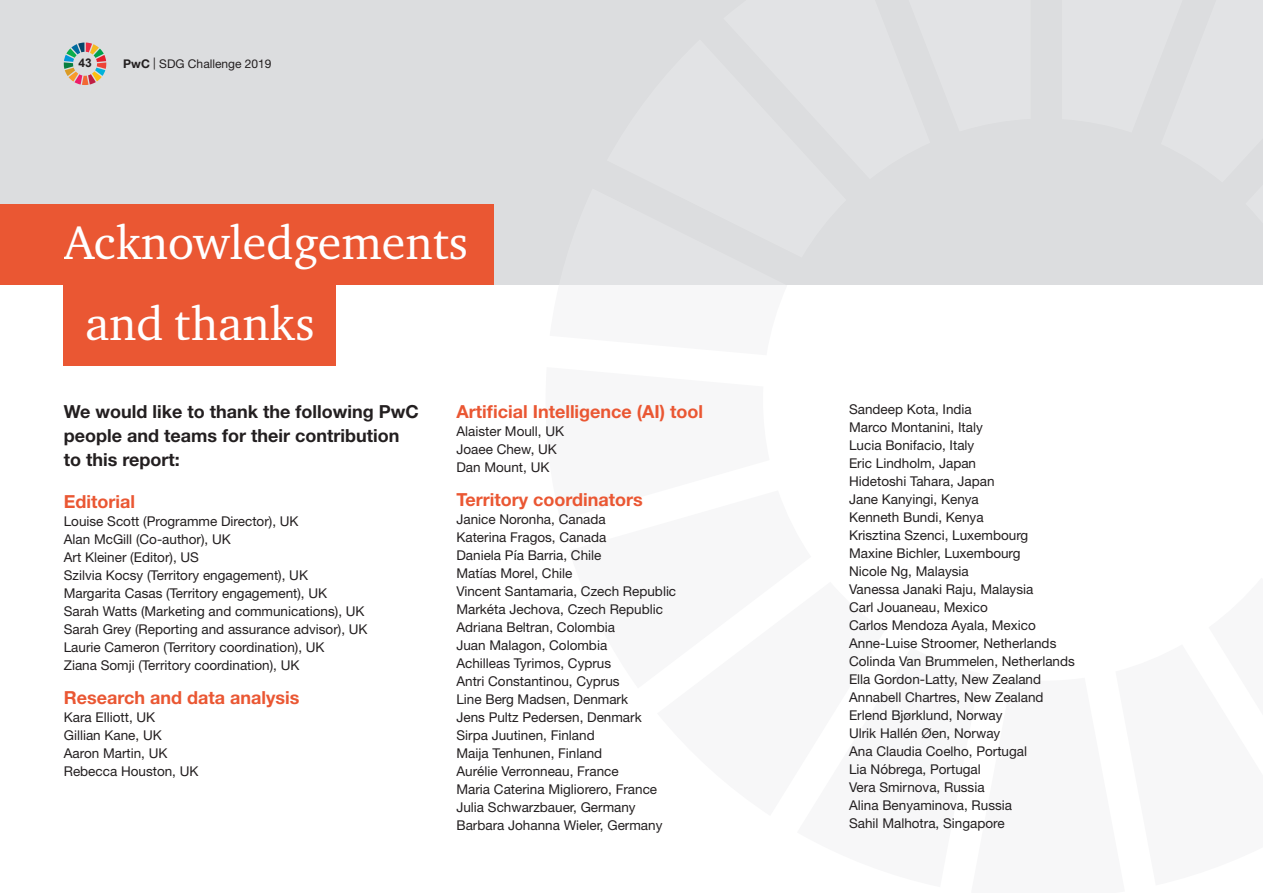
<style>
.page{position:relative;width:1263px;height:893px;background:#fff}
.page>*{position:absolute;margin:0;border:0;box-sizing:border-box;transform-origin:0 0}
.t1{font:48px/80.8px "Charter ITC";color:#fff}
.t2{font:700 18px "Helvetica Neue";color:#ea5733}
.t3{font:700 18px/24px "Helvetica Neue";color:#231f20}
.t4{font:13.5px/18px "Helvetica Neue";color:#231f20}
.t5{font:12px "Helvetica Neue";color:#231f20}
.t6{font:700 12px "Arial";color:#231f20}
.s1{font-weight:700}
</style>
<div class="page">
<div style="left:0;top:0;width:1263px;height:285px;background:#dcdddf"></div>
<svg style="left:64px;top:43px;width:42px;height:42px"></svg>
<div style="left:64px;top:204px;width:429px;height:81px;background:#ea5733"></div>
<div style="left:0;top:204px;width:64px;height:81px;background:#ea5733"></div>
<div style="left:64px;top:285px;width:272px;height:81px;background:#ea5733"></div>
<p class="t6" style="left:78px;top:54px;width:15px">43</p>
<p class="t5" style="left:123px;top:57px;width:150px"><span class="s1">PwC</span> | SDG Challenge 2019</p>
<h1 class="t1" style="left:85px;top:201px;width:384px;text-indent:-21px">Acknowledgements and thanks</h1>
<h2 class="t3" style="left:64px;top:399px;width:356px">We would like to thank the following PwC people and teams for their contribution to this report:</h2>
<h2 class="t2" style="left:64px;top:491px;width:73px">Editorial</h2>
<p class="t4" style="left:64px;top:512px;width:305px">Louise Scott (Programme Director), UK<br>Alan McGill (Co-author), UK<br>Art Kleiner (Editor), US<br>Szilvia Kocsy (Territory engagement), UK Margarita Casas (Territory engagement), UK<br>Sarah Watts (Marketing and communications), UK Sarah Grey (Reporting and assurance advisor), UK Laurie Cameron (Territory coordination), UK<br>Ziana Somji (Territory coordination), UK</p>
<h2 class="t2" style="left:64px;top:686px;width:237px">Research and data analysis</h2>
<p class="t4" style="left:64px;top:708px;width:136px">Kara Elliott, UK<br>Gillian Kane, UK<br>Aaron Martin, UK<br>Rebecca Houston, UK</p>
<h2 class="t2" style="left:456px;top:400px;width:248px">Artificial Intelligence (AI) tool</h2>
<p class="t4" style="left:456px;top:422px;width:109px">Alaister Moull, UK<br>Joaee Chew, UK<br>Dan Mount, UK</p>
<h2 class="t2" style="left:456px;top:488px;width:188px">Territory coordinators</h2>
<p class="t4" style="left:456px;top:510px;width:221px">Janice Noronha, Canada<br>Katerina Fragos, Canada<br>Daniela Pía Barria, Chile<br>Matías Morel, Chile<br>Vincent Santamaria, Czech Republic<br>Markéta Jechova, Czech Republic<br>Adriana Beltran, Colombia<br>Juan Malagon, Colombia<br>Achilleas Tyrimos, Cyprus<br>Antri Constantinou, Cyprus<br>Line Berg Madsen, Denmark<br>Jens Pultz Pedersen, Denmark<br>Sirpa Juutinen, Finland<br>Maija Tenhunen, Finland<br>Aurélie Verronneau, France<br>Maria Caterina Migliorero, France<br>Julia Schwarzbauer, Germany<br>Barbara Johanna Wieler, Germany</p>
<p class="t4" style="left:849px;top:400px;width:227px">Sandeep Kota, India<br>Marco Montanini, Italy<br>Lucia Bonifacio, Italy<br>Eric Lindholm, Japan<br>Hidetoshi Tahara, Japan<br>Jane Kanyingi, Kenya<br>Kenneth Bundi, Kenya<br>Krisztina Szenci, Luxembourg<br>Maxine Bichler, Luxembourg<br>Nicole Ng, Malaysia<br>Vanessa Janaki Raju, Malaysia<br>Carl Jouaneau, Mexico<br>Carlos Mendoza Ayala, Mexico<br>Anne-Luise Stroomer, Netherlands<br>Colinda Van Brummelen, Netherlands<br>Ella Gordon-Latty, New Zealand<br>Annabell Chartres, New Zealand<br>Erlend Bjørklund, Norway<br>Ulrik Hallén Øen, Norway<br>Ana Claudia Coelho, Portugal<br>Lia Nóbrega, Portugal<br>Vera Smirnova, Russia<br>Alina Benyaminova, Russia<br>Sahil Malhotra, Singapore</p>
</div>
